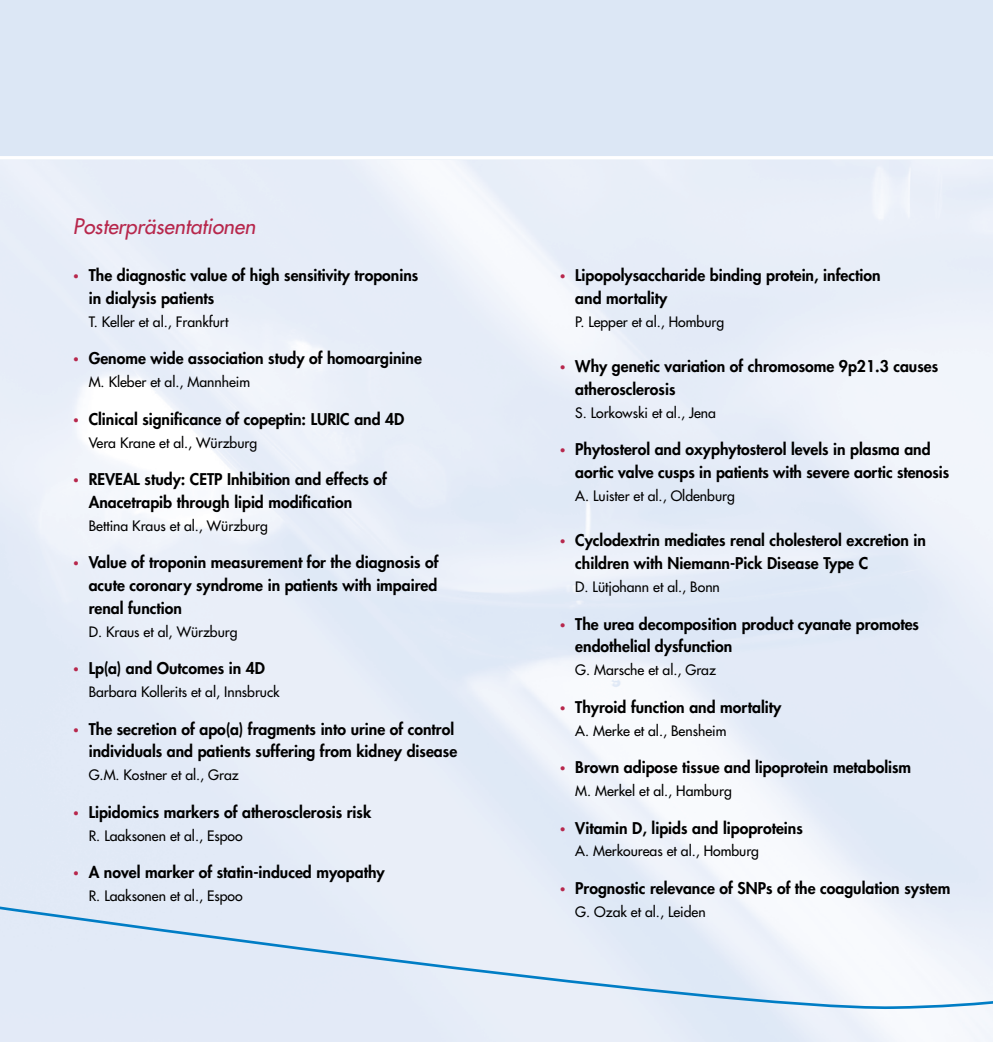
<style>
.page{position:relative;width:993px;height:1042px;background:#fff}
.page>*{position:absolute;margin:0;border:0;box-sizing:border-box;transform-origin:0 0}
.t1{font:italic 21px "Futura";color:#b7274c}
.t2{font:800 15.75px/22.8px "Futura";color:#000}
.t3{font:14px "Futura";color:#000}
.s1{color:#b7274c}
</style>
<div class="page">
<svg style="left:0;top:858px;width:992px;height:151px;fill:#e4ebf7"></svg>
<div style="left:0;top:0;width:992px;height:159px;background:#dce7f5"></div>
<svg style="left:0;top:156px;width:992px;height:4px;fill:#fdfefe"></svg>
<h1 class="t1" style="left:73px;top:212px;width:184px">Posterpräsentationen</h1>
<p class="t2" style="left:89px;top:264px;width:331px;text-indent:-16px"><span class="s1">·</span> The diagnostic value of high sensitivity troponins in dialysis patients</p>
<p class="t3" style="left:89px;top:312px;width:141px">T. Keller et al., Frankfurt</p>
<p class="t2" style="left:73px;top:347px;width:350px"><span class="s1">·</span> Genome wide association study of homoarginine</p>
<p class="t3" style="left:89px;top:373px;width:163px">M. Kleber et al., Mannheim</p>
<p class="t2" style="left:73px;top:407px;width:333px"><span class="s1">·</span> Clinical significance of copeptin: LURIC and 4D</p>
<p class="t3" style="left:89px;top:433px;width:170px">Vera Krane et al., Würzburg</p>
<p class="t2" style="left:89px;top:468px;width:299px;text-indent:-16px"><span class="s1">·</span> REVEAL study: CETP Inhibition and effects of<br>Anacetrapib through lipid modification</p>
<p class="t3" style="left:89px;top:516px;width:180px">Bettina Kraus et al., Würzburg</p>
<p class="t2" style="left:89px;top:551px;width:351px;text-align:justify;text-indent:-16px"><span class="s1">·</span> Value of troponin measurement for the diagnosis of acute coronary syndrome in patients with impaired renal function</p>
<p class="t3" style="left:89px;top:622px;width:150px">D. Kraus et al, Würzburg</p>
<p class="t2" style="left:73px;top:657px;width:193px"><span class="s1">·</span> Lp(a) and Outcomes in 4D</p>
<p class="t3" style="left:89px;top:683px;width:192px">Barbara Kollerits et al, Innsbruck</p>
<p class="t2" style="left:73px;top:717px;width:385px;text-align:right"><span class="s1">·</span> The secretion of apo(a) fragments into urine of control individuals and patients suffering from kidney disease</p>
<p class="t3" style="left:89px;top:766px;width:151px">G.M. Kostner et al., Graz</p>
<p class="t2" style="left:73px;top:800px;width:300px"><span class="s1">·</span> Lipidomics markers of atherosclerosis risk</p>
<p class="t3" style="left:89px;top:826px;width:155px">R. Laaksonen et al., Espoo</p>
<p class="t2" style="left:73px;top:861px;width:313px"><span class="s1">·</span> A novel marker of statin-induced myopathy</p>
<p class="t3" style="left:89px;top:886px;width:155px">R. Laaksonen et al., Espoo</p>
<p class="t2" style="left:575px;top:264px;width:306px;text-indent:-16px"><span class="s1">·</span> Lipopolysaccharide binding protein, infection and mortality</p>
<p class="t3" style="left:575px;top:312px;width:150px">P. Lepper et al., Homburg</p>
<p class="t2" style="left:575px;top:355px;width:364px;text-indent:-16px"><span class="s1">·</span> Why genetic variation of chromosome 9p21.3 causes atherosclerosis</p>
<p class="t3" style="left:575px;top:403px;width:142px">S. Lorkowski et al., Jena</p>
<p class="t2" style="left:575px;top:438px;width:375px;text-indent:-16px"><span class="s1">·</span> Phytosterol and oxyphytosterol levels in plasma and aortic valve cusps in patients with severe aortic stenosis</p>
<p class="t3" style="left:575px;top:487px;width:161px">A. Luister et al., Oldenburg</p>
<p class="t2" style="left:575px;top:529px;width:352px;text-indent:-16px"><span class="s1">·</span> Cyclodextrin mediates renal cholesterol excretion in children with Niemann-Pick Disease Type C</p>
<p class="t3" style="left:575px;top:578px;width:146px">D. Lütjohann et al., Bonn</p>
<p class="t2" style="left:575px;top:612px;width:345px;text-indent:-16px"><span class="s1">·</span> The urea decomposition product cyanate promotes endothelial dysfunction</p>
<p class="t3" style="left:575px;top:661px;width:142px">G. Marsche et al., Graz</p>
<p class="t2" style="left:559px;top:695px;width:223px"><span class="s1">·</span> Thyroid function and mortality</p>
<p class="t3" style="left:575px;top:721px;width:153px">A. Merke et al., Bensheim</p>
<p class="t2" style="left:559px;top:756px;width:353px"><span class="s1">·</span> Brown adipose tissue and lipoprotein metabolism</p>
<p class="t3" style="left:575px;top:781px;width:158px">M. Merkel et al., Hamburg</p>
<p class="t2" style="left:559px;top:816px;width:245px"><span class="s1">·</span> Vitamin D, lipids and lipoproteins</p>
<p class="t3" style="left:575px;top:842px;width:185px">A. Merkoureas et al., Homburg</p>
<p class="t2" style="left:559px;top:876px;width:392px"><span class="s1">·</span> Prognostic relevance of SNPs of the coagulation system</p>
<p class="t3" style="left:575px;top:902px;width:132px">G. Ozak et al., Leiden</p>
</div>
